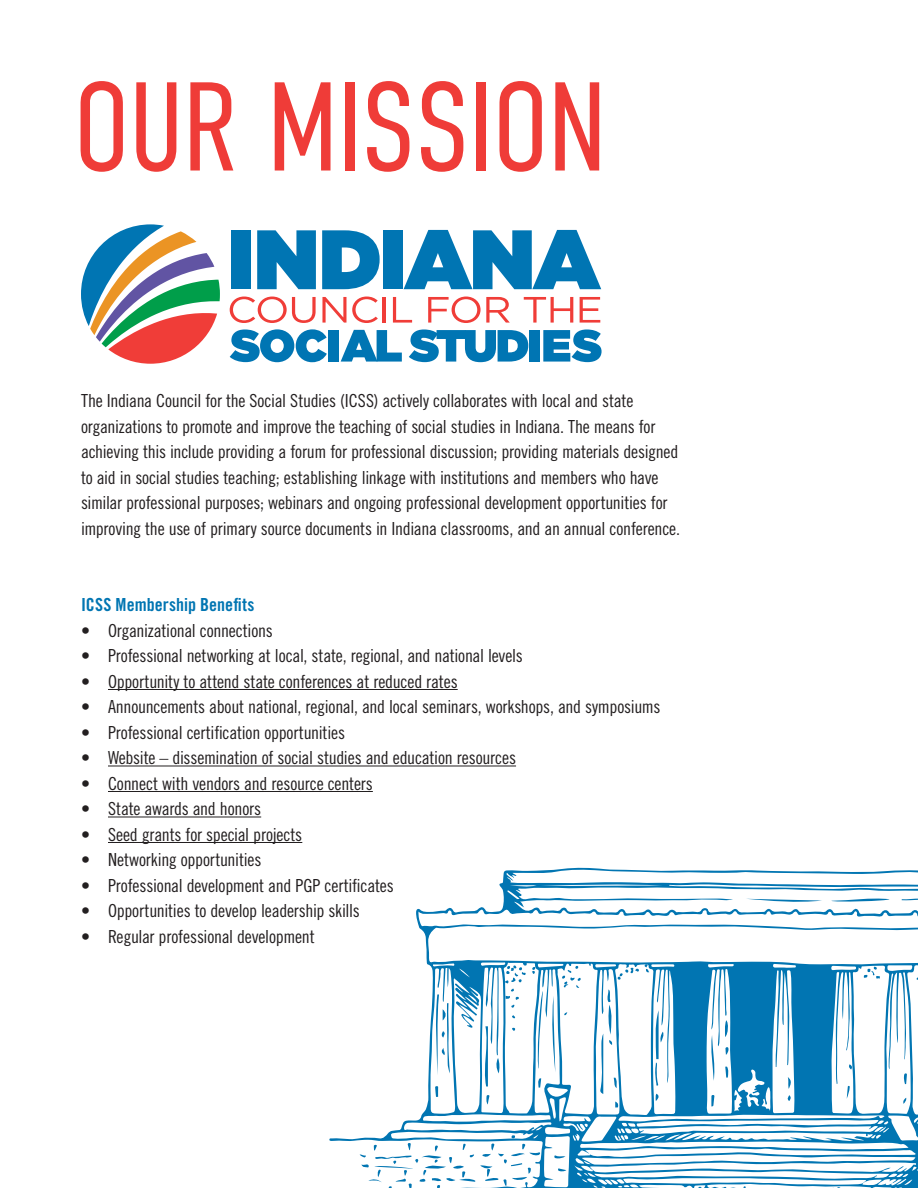
<style>
.page{position:relative;width:918px;height:1188px;background:#fff}
.page>*{position:absolute;margin:0;border:0;box-sizing:border-box;transform-origin:0 0}
.t1{font:300 126px "DIN Condensed";letter-spacing:-.025em;color:#ef3c38}
.Body{font:18px/25.5px "Trade Gothic LT Std Cn 18";letter-spacing:-.015em;color:#231f20}
.Body-2{font:18px "Trade Gothic LT Std Bd Cn 20";color:#0175b2}
</style>
<div class="page">
<hr style="left:108px;top:689px;width:350px;height:1px;background:#231f20">
<hr style="left:108px;top:766px;width:408px;height:1px;background:#231f20">
<hr style="left:108px;top:791px;width:265px;height:1px;background:#231f20">
<hr style="left:108px;top:817px;width:153px;height:1px;background:#231f20">
<hr style="left:108px;top:842px;width:194px;height:1px;background:#231f20">
<svg style="left:81px;top:224px;width:139px;height:140px"></svg>
<div style="left:231px;top:230px;width:20px;height:59px;background:#0075b3"></div>
<svg style="left:257px;top:230px;width:59px;height:59px;background:#2b8cc0"></svg>
<svg style="left:322px;top:230px;width:58px;height:59px"></svg>
<div style="left:384px;top:230px;width:19px;height:59px;background:#0075b3"></div>
<svg style="left:404px;top:230px;width:197px;height:59px"></svg>
<svg style="left:230px;top:297px;width:86px;height:26px"></svg>
<svg style="left:322px;top:297px;width:24px;height:26px"></svg>
<svg style="left:352px;top:297px;width:26px;height:26px"></svg>
<hr style="left:382px;top:297px;width:4px;height:26px;background:#f03d38">
<svg style="left:393px;top:297px;width:19px;height:26px"></svg>
<svg style="left:428px;top:297px;width:82px;height:26px"></svg>
<svg style="left:524px;top:297px;width:49px;height:26px"></svg>
<svg style="left:580px;top:297px;width:20px;height:26px"></svg>
<svg style="left:230px;top:329px;width:97px;height:33px"></svg>
<div style="left:328px;top:330px;width:11px;height:32px;background:#0075b3"></div>
<svg style="left:341px;top:330px;width:61px;height:32px"></svg>
<svg style="left:409px;top:329px;width:119px;height:33px"></svg>
<div style="left:529px;top:330px;width:11px;height:32px;background:#0075b3"></div>
<svg style="left:543px;top:329px;width:59px;height:33px"></svg>
<svg style="left:329px;top:867px;width:589px;height:321px"></svg>
<svg style="left:360px;top:1135px;width:180px;height:53px"></svg>
<svg style="left:746px;top:899px;width:76px;height:4px"></svg>
<svg style="left:831px;top:897px;width:59px;height:6px"></svg>
<svg style="left:562px;top:966px;width:19px;height:22px"></svg>
<svg style="left:864px;top:966px;width:16px;height:13px"></svg>
<svg style="left:505px;top:965px;width:21px;height:43px"></svg>
<svg style="left:710px;top:1035px;width:6px;height:46px"></svg>
<svg style="left:724px;top:1020px;width:5px;height:17px"></svg>
<svg style="left:711px;top:1095px;width:4px;height:12px"></svg>
<svg style="left:725px;top:1067px;width:4px;height:11px"></svg>
<svg style="left:725px;top:1047px;width:4px;height:8px"></svg>
<svg style="left:482px;top:1026px;width:7px;height:61px"></svg>
<svg style="left:496px;top:1058px;width:4px;height:15px"></svg>
<svg style="left:486px;top:1095px;width:4px;height:10px"></svg>
<svg style="left:600px;top:989px;width:18px;height:105px"></svg>
<svg style="left:615px;top:1102px;width:4px;height:5px"></svg>
<svg style="left:903px;top:1073px;width:4px;height:11px"></svg>
<svg style="left:903px;top:1098px;width:4px;height:6px"></svg>
<svg style="left:435px;top:1086px;width:3px;height:11px"></svg>
<svg style="left:435px;top:994px;width:15px;height:81px"></svg>
<svg style="left:654px;top:1010px;width:11px;height:76px"></svg>
<svg style="left:655px;top:1094px;width:4px;height:7px"></svg>
<svg style="left:536px;top:991px;width:7px;height:78px"></svg>
<svg style="left:551px;top:996px;width:4px;height:76px"></svg>
<svg style="left:537px;top:1078px;width:4px;height:10px"></svg>
<svg style="left:788px;top:1077px;width:5px;height:12px"></svg>
<svg style="left:847px;top:1086px;width:3px;height:13px"></svg>
<svg style="left:554px;top:1155px;width:12px;height:4px"></svg>
<svg style="left:558px;top:1168px;width:8px;height:4px"></svg>
<svg style="left:618px;top:964px;width:31px;height:16px"></svg>
<p class="t1" style="left:73px;top:57px;width:537px">OUR MISSION</p>
<p class="Body" style="left:81px;top:388px;width:601px">The Indiana Council for the Social Studies (ICSS) actively collaborates with local and state organizations to promote and improve the teaching of social studies in Indiana. The means for achieving this include providing a forum for professional discussion; providing materials designed to aid in social studies teaching; establishing linkage with institutions and members who have similar professional purposes; webinars and ongoing professional development opportunities for improving the use of primary source documents in Indiana classrooms, and an annual conference.</p>
<p class="Body-2" style="left:81px;top:594px;width:175px">ICSS Membership Benefits</p>
<p class="Body" style="left:81px;top:617px;width:193px">• Organizational connections</p>
<p class="Body" style="left:81px;top:643px;width:443px">• Professional networking at local, state, regional, and national levels</p>
<p class="Body" style="left:81px;top:668px;width:378px">• Opportunity to attend state conferences at reduced rates</p>
<p class="Body" style="left:81px;top:694px;width:581px">• Announcements about national, regional, and local seminars, workshops, and symposiums</p>
<p class="Body" style="left:81px;top:719px;width:266px">• Professional certification opportunities</p>
<p class="Body" style="left:81px;top:745px;width:437px">• Website – dissemination of social studies and education resources</p>
<p class="Body" style="left:81px;top:770px;width:293px">• Connect with vendors and resource centers</p>
<p class="Body" style="left:81px;top:796px;width:182px">• State awards and honors</p>
<p class="Body" style="left:81px;top:821px;width:223px">• Seed grants for special projects</p>
<p class="Body" style="left:81px;top:847px;width:182px">• Networking opportunities</p>
<p class="Body" style="left:81px;top:872px;width:314px">• Professional development and PGP certificates</p>
<p class="Body" style="left:81px;top:898px;width:280px">• Opportunities to develop leadership skills</p>
<p class="Body" style="left:81px;top:923px;width:235px">• Regular professional development</p>
</div>
